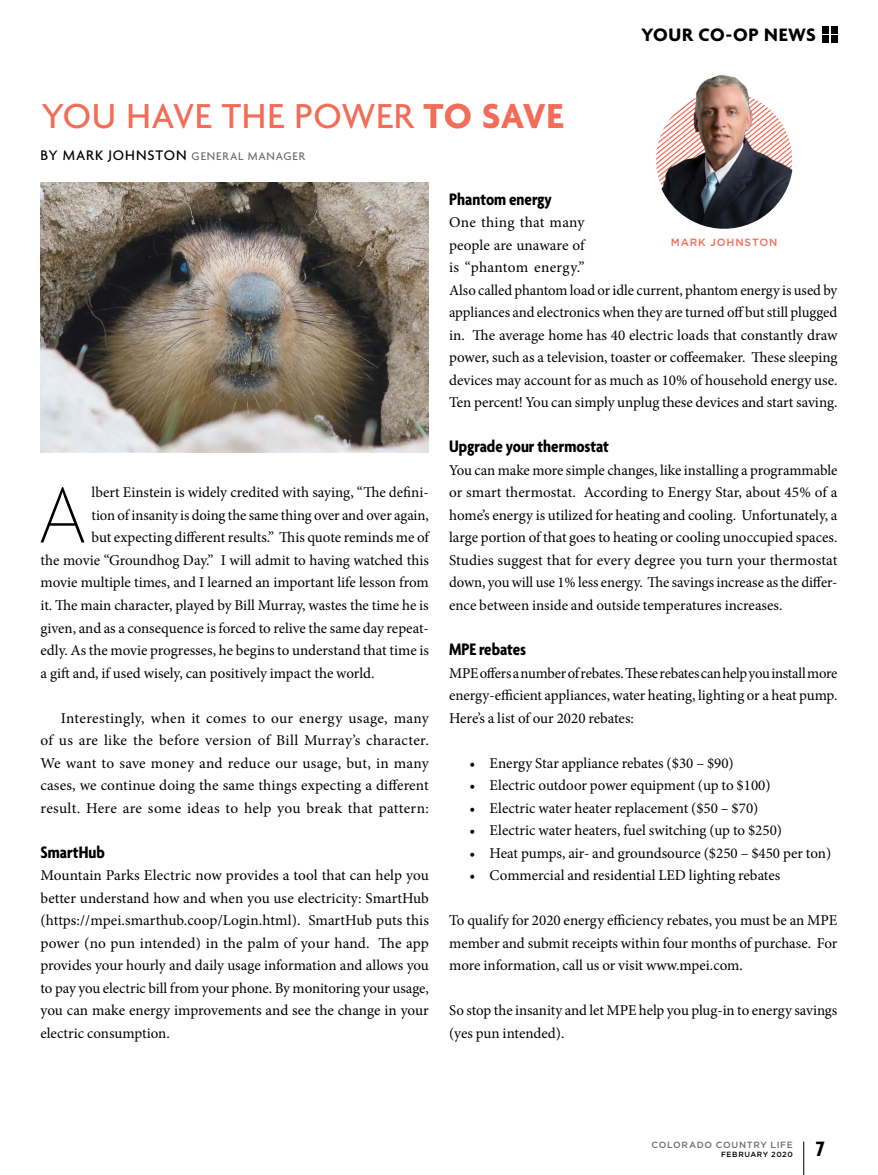
<style>
.page{position:relative;width:878px;height:1175px;background:#fff}
.page>*{position:absolute;margin:0;border:0;box-sizing:border-box;transform-origin:0 0}
.t1{font:100 85.5px "Agenda";color:#000}
.t2{font:500 37.5px "Agenda";letter-spacing:.015em;color:#f36c57}
.t3{font:700 condensed 22.5px "Agenda";color:#000}
.t4{font:700 19.5px "Agenda";letter-spacing:.03em;color:#000}
.t5{font:700 condensed 18px "Agenda";color:#000}
.t6{font:15px/22.5px "Minion Pro";color:#000;text-align:justify}
.t7{font:500 15px "Agenda";letter-spacing:.065em;color:#000}
.t8{font:500 10.5px "Gotham HTF";letter-spacing:.08em;color:#f36c57}
.t9{font:500 9px "Gotham HTF";letter-spacing:.075em;color:#6d6e71}
.t10{font:500 7.5px "Gotham HTF";letter-spacing:.075em;color:#000}
.s1{font-weight:700}
.s2{font-size:12px;color:#6d6e71}
</style>
<div class="page">
<img style="left:40px;top:182px;width:389px;height:270px">
<img style="left:656px;top:75px;width:137px;height:154px">
<hr style="left:803px;top:1141px;width:1px;height:33px;background:#000">
<div style="left:830px;top:36px;width:7px;height:7px;background:#000"></div>
<div style="left:830px;top:26px;width:7px;height:7px;background:#000"></div>
<div style="left:821px;top:36px;width:7px;height:7px;background:#000"></div>
<div style="left:821px;top:26px;width:7px;height:7px;background:#000"></div>
<h2 class="t2" style="left:41px;top:95px;width:524px">YOU HAVE THE POWER <span class="s1">TO SAVE</span></h2>
<p class="t7" style="left:41px;top:147px;width:266px">BY MARK JOHNSTON <span class="s2">GENERAL MANAGER</span></p>
<h3 class="t4" style="left:641px;top:24px;width:176px">YOUR CO-OP NEWS</h3>
<h1 class="t1" style="left:38px;top:469px;width:51px">A</h1>
<p class="t6" style="left:92px;top:481px;width:339px">lbert Einstein is widely credited with saying, “The defini-</p>
<p class="t6" style="left:92px;top:504px;width:339px">tion of insanity is doing the same thing over and over again,</p>
<p class="t6" style="left:92px;top:526px;width:339px">but expecting different results.” This quote reminds me of</p>
<p class="t6" style="left:40px;top:549px;width:390px">the movie “Groundhog Day.” I will admit to having watched this</p>
<p class="t6" style="left:40px;top:571px;width:390px">movie multiple times, and I learned an important life lesson from</p>
<p class="t6" style="left:40px;top:594px;width:390px">it. The main character, played by Bill Murray, wastes the time he is</p>
<p class="t6" style="left:40px;top:616px;width:390px">given, and as a consequence is forced to relive the same day repeat-</p>
<p class="t6" style="left:40px;top:639px;width:390px">edly. As the movie progresses, he begins to understand that time is</p>
<p class="t6" style="left:40px;top:661px;width:335px">a gift and, if used wisely, can positively impact the world.</p>
<p class="t6" style="left:40px;top:706px;width:390px;text-indent:20px">Interestingly, when it comes to our energy usage, many of us are like the before version of Bill Murray’s character.<br>We want to save money and reduce our usage, but, in many cases, we continue doing the same things expecting a different result. Here are some ideas to help you break that pattern:</p>
<p class="t5" style="left:40px;top:842px;width:66px">SmartHub</p>
<p class="t6" style="left:40px;top:864px;width:390px">Mountain Parks Electric now provides a tool that can help you better understand how and when you use electricity: SmartHub (https://mpei.smarthub.coop/Login.html). SmartHub puts this power (no pun intended) in the palm of your hand. The app provides your hourly and daily usage information and allows you to pay you electric bill from your phone. By monitoring your usage, you can make energy improvements and see the change in your electric consumption.</p>
<p class="t5" style="left:449px;top:189px;width:104px">Phantom energy</p>
<p class="t6" style="left:449px;top:211px;width:390px;text-align:left">One thing that many<br>people are unaware of<br>is “phantom energy.”<br>Also called phantom load or idle current, phantom energy is used by appliances and electronics when they are turned off but still plugged in. The average home has 40 electric loads that constantly draw power, such as a television, toaster or coffeemaker. These sleeping devices may account for as much as 10% of household energy use.<br>Ten percent! You can simply unplug these devices and start saving.</p>
<p class="t5" style="left:449px;top:437px;width:161px">Upgrade your thermostat</p>
<p class="t6" style="left:449px;top:459px;width:390px">You can make more simple changes, like installing a programmable or smart thermostat. According to Energy Star, about 45% of a home’s energy is utilized for heating and cooling. Unfortunately, a large portion of that goes to heating or cooling unoccupied spaces.<br>Studies suggest that for every degree you turn your thermostat down, you will use 1% less energy. The savings increase as the differ&shy;ence between inside and outside temperatures increases.</p>
<p class="t5" style="left:449px;top:639px;width:79px">MPE rebates</p>
<p class="t6" style="left:449px;top:661px;width:390px">MPE offers a number of rebates. These rebates can help you install more energy-efficient appliances, water heating, lighting or a heat pump.<br>Here’s a list of our 2020 rebates:</p>
<p class="t6" style="left:469px;top:751px;width:266px">• Energy Star appliance rebates ($30 – $90)</p>
<p class="t6" style="left:469px;top:774px;width:303px">• Electric outdoor power equipment (up to $100)</p>
<p class="t6" style="left:469px;top:796px;width:290px">• Electric water heater replacement ($50 – $70)</p>
<p class="t6" style="left:469px;top:819px;width:314px">• Electric water heaters, fuel switching (up to $250)</p>
<p class="t6" style="left:469px;top:841px;width:363px">• Heat pumps, air- and groundsource ($250 – $450 per ton)</p>
<p class="t6" style="left:469px;top:864px;width:312px">• Commercial and residential LED lighting rebates</p>
<p class="t6" style="left:449px;top:909px;width:390px">To qualify for 2020 energy efficiency rebates, you must be an MPE member and submit receipts within four months of purchase. For more information, call us or visit www.mpei.com.</p>
<p class="t6" style="left:449px;top:999px;width:390px">So stop the insanity and let MPE help you plug-in to energy savings (yes pun intended).</p>
<p class="t8" style="left:670px;top:236px;width:108px">MARK JOHNSTON</p>
<p class="t9" style="left:651px;top:1140px;width:143px">COLORADO COUNTRY LIFE</p>
<p class="t10" style="left:721px;top:1150px;width:73px">FEBRUARY 2020</p>
<h3 class="t3" style="left:816px;top:1136px;width:10px">7</h3>
</div>
